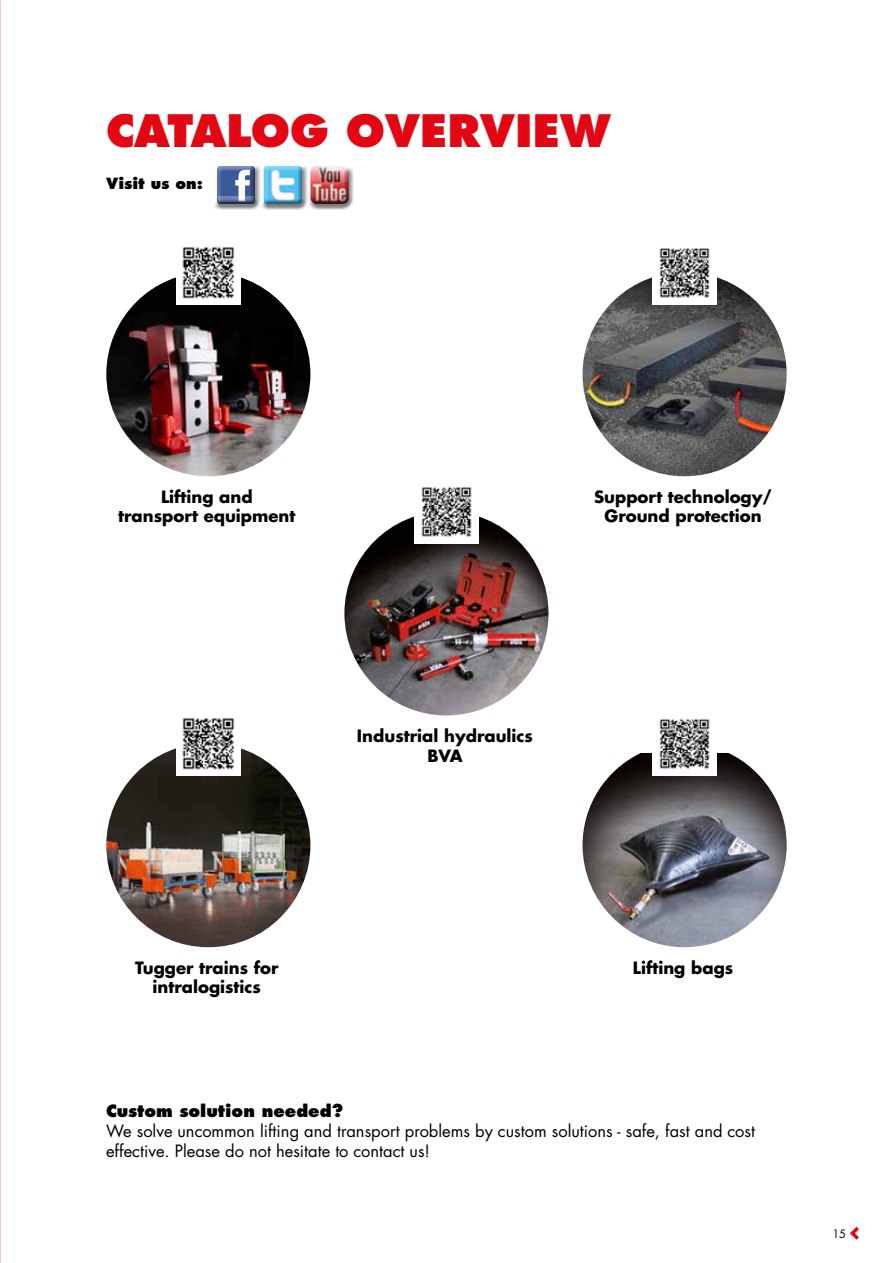
<style>
.page{position:relative;width:893px;height:1263px;background:#fff}
.page>*{position:absolute;margin:0;border:0;box-sizing:border-box;transform-origin:0 0}
.t1{font:800 43.5px "Futura LT Pro";color:#e30613}
.t2{font:700 16.5px/19.8px "Futura LT Pro";color:#000;text-align:center}
.t3{font:16.5px/19.8px "Futura LT Pro";color:#000}
.t4{font:800 16.5px "Futura LT Pro";color:#000}
.t5{font:800 15px "Futura LT Pro";color:#000}
.t6{font:11.25px "Futura LT Pro";color:#000}
</style>
<div class="page">
<svg style="left:850px;top:1227px;width:9px;height:13px"></svg>
<img style="left:344px;top:511px;width:205px;height:204px;border-radius:102px">
<img style="left:106px;top:743px;width:204px;height:204px;border-radius:102px">
<img style="left:106px;top:272px;width:204px;height:204px;border-radius:102px">
<img style="left:583px;top:753px;width:204px;height:194px">
<img style="left:583px;top:277px;width:204px;height:199px">
<img style="left:176px;top:718px;width:64px;height:57px">
<img style="left:415px;top:487px;width:63px;height:56px">
<img style="left:176px;top:247px;width:64px;height:57px">
<img style="left:653px;top:719px;width:63px;height:56px">
<img style="left:653px;top:248px;width:63px;height:56px">
<hr style="left:0;top:0;width:1px;height:1263px;background:#000">
<div style="left:260px;top:164px;width:48px;height:46px;background:#000;opacity:.5"></div>
<div style="left:305px;top:161px;width:47px;height:43px;background:#fff;opacity:.5"></div>
<div style="left:307px;top:166px;width:47px;height:44px;background:#000;opacity:.5"></div>
<div style="left:213px;top:164px;width:48px;height:46px;background:#000;opacity:.5"></div>
<h1 class="t1" style="left:106px;top:101px;width:506px">CATALOG OVERVIEW</h1>
<p class="t5" style="left:106px;top:173px;width:98px">Visit us on:</p>
<p class="t2" style="left:118px;top:486px;width:179px">Lifting and<br>transport equipment</p>
<p class="t2" style="left:594px;top:486px;width:180px">Support technology/<br>Ground protection</p>
<p class="t2" style="left:357px;top:725px;width:178px">Industrial hydraulics<br>BVA</p>
<p class="t2" style="left:135px;top:957px;width:145px">Tugger trains for intralogistics</p>
<p class="t2" style="left:633px;top:957px;width:102px">Lifting bags</p>
<p class="t4" style="left:106px;top:1099px;width:239px">Custom solution needed?</p>
<p class="t3" style="left:106px;top:1121px;width:650px">We solve uncommon lifting and transport problems by custom solutions - safe, fast and cost effective. Please do not hesitate to contact us!</p>
<p class="t6" style="left:832px;top:1226px;width:15px">15</p>
</div>
